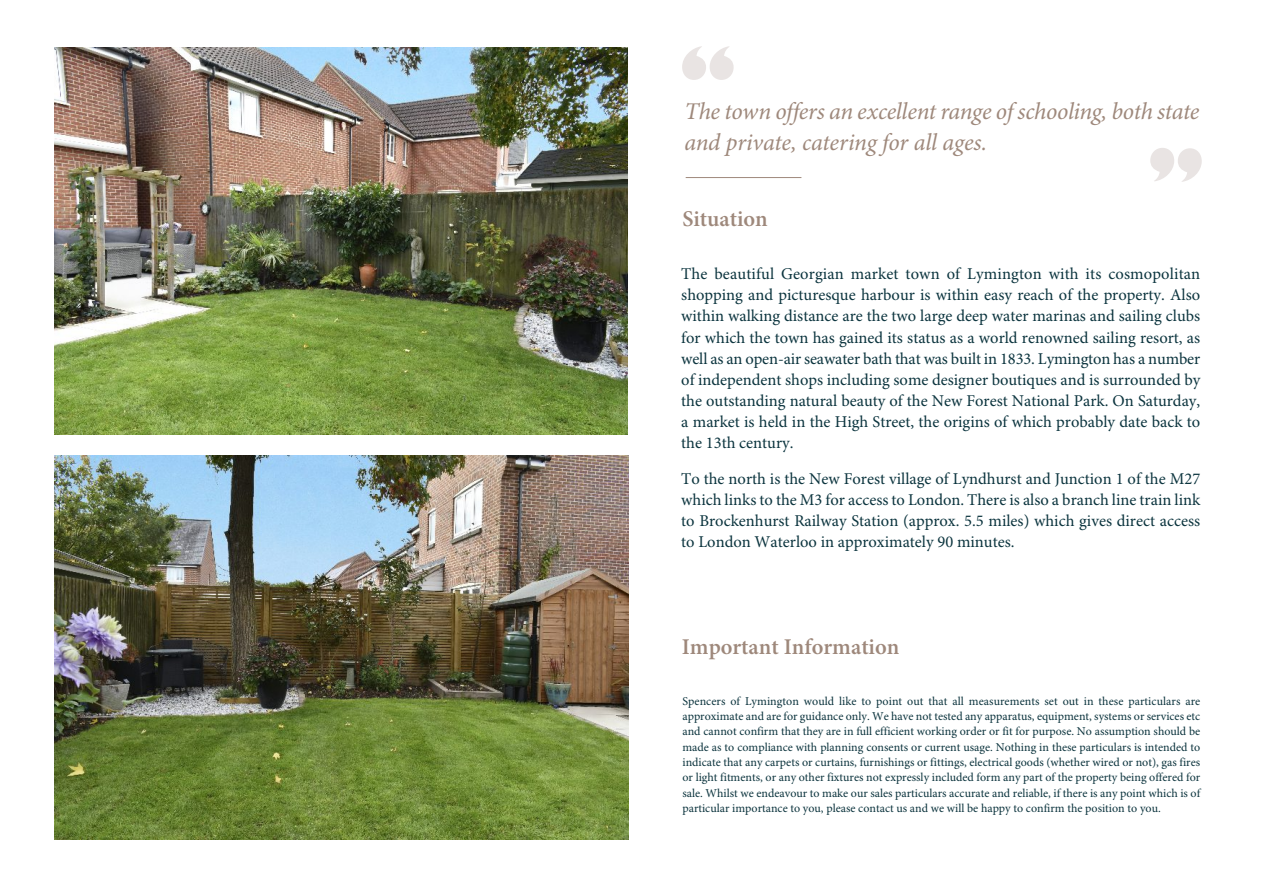
<style>
.page{position:relative;width:1263px;height:893px;background:#fff}
.page>*{position:absolute;margin:0;border:0;box-sizing:border-box;transform-origin:0 0}
.t1{font:italic 24px/30.8px "Minion Pro";letter-spacing:-.015em;color:#9e887b}
.t2{font:600 22.5px "Minion Pro";color:#9e887b}
.t3{font:16.5px/21.1px "Minion Pro";color:#0b343e;text-align:justify}
.t4{font:12px/15.3px "Minion Pro";color:#0b333d;text-align:justify}
</style>
<div class="page">
<hr style="left:686px;top:177px;width:115px;height:1px;background:#9e887b">
<svg style="left:682px;top:46px;width:52px;height:34px"></svg>
<svg style="left:1150px;top:148px;width:52px;height:34px"></svg>
<img style="left:55px;top:47px;width:572px;height:387px">
<img style="left:55px;top:456px;width:573px;height:383px">
<h1 class="t1" style="left:684px;top:98px;width:517px">The town offers an excellent range of schooling, both state and private, catering for all ages.</h1>
<h2 class="t2" style="left:682px;top:210px;width:87px">Situation</h2>
<p class="t3" style="left:681px;top:265px;width:520px">The beautiful Georgian market town of Lymington with its cosmopolitan shopping and picturesque harbour is within easy reach of the property. Also within walking distance are the two large deep water marinas and sailing clubs for which the town has gained its status as a world renowned sailing resort, as well as an open-air seawater bath that was built in 1833. Lymington has a number of independent shops including some designer boutiques and is surrounded by the outstanding natural beauty of the New Forest National Park. On Saturday, a market is held in the High Street, the origins of which probably date back to the 13th century.</p>
<p class="t3" style="left:681px;top:470px;width:520px">To the north is the New Forest village of Lyndhurst and Junction 1 of the M27 which links to the M3 for access to London. There is also a branch line train link to Brockenhurst Railway Station (approx. 5.5 miles) which gives direct access to London Waterloo in approximately 90 minutes.</p>
<h2 class="t2" style="left:682px;top:638px;width:219px">Important Information</h2>
<p class="t4" style="left:682px;top:694px;width:519px">Spencers of Lymington would like to point out that all measurements set out in these particulars are approximate and are for guidance only. We have not tested any apparatus, equipment, systems or services etc and cannot confirm that they are in full efficient working order or fit for purpose. No assumption should be made as to compliance with planning consents or current usage. Nothing in these particulars is intended to indicate that any carpets or curtains, furnishings or fittings, electrical goods (whether wired or not), gas fires or light fitments, or any other fixtures not expressly included form any part of the property being offered for sale. Whilst we endeavour to make our sales particulars accurate and reliable, if there is any point which is of particular importance to you, please contact us and we will be happy to confirm the position to you.</p>
</div>
